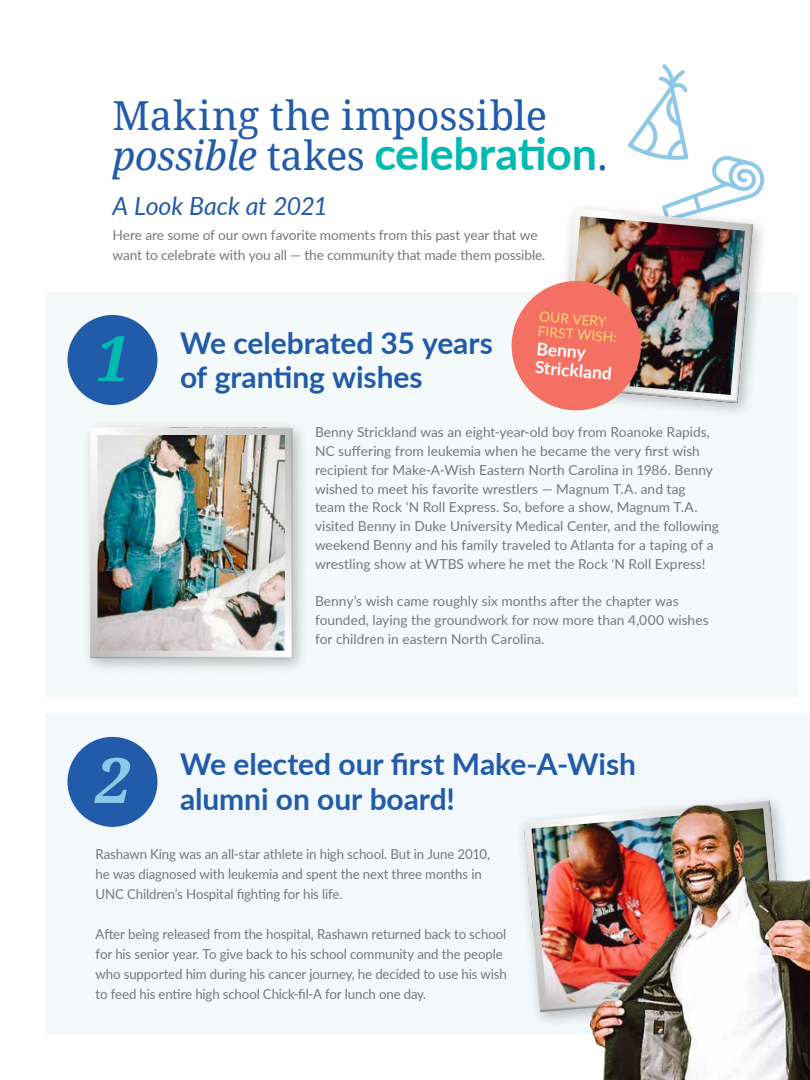
<style>
.page{position:relative;width:810px;height:1080px;background:#fff}
.page>*{position:absolute;margin:0;border:0;box-sizing:border-box;transform-origin:0 0}
.t1{font:italic 700 62.5px "Droid Serif";color:#00bab2}
.t2{font:italic 700 62.5px "Droid Serif";color:#8ec8e7}
.t3{font:700 45px "Lato";letter-spacing:-.005em;color:#00bab2}
.t4{font:40px "Droid Serif";letter-spacing:.005em;color:#215ba9}
.t5{font:700 30px/34.5px "Lato";letter-spacing:-.005em;color:#215ba9}
.t6{font:italic 25px "Lato";letter-spacing:-.01em;color:#215ba9}
.t7{font:700 17.5px/18.9px "Lato";color:#fff}
.t8{font:13.75px/18.8px "Lato";letter-spacing:-.005em;color:#75787b}
.t9{font:13.75px/20px "Lato";letter-spacing:-.005em;color:#75787b;scale:.96 1}
.t10{font:13.75px/14.9px "Lato";color:#fbd872}
.s1{font-family:"Droid Serif";font-weight:400;font-style:italic;font-size:40px;color:#215ba9}
.s2{font-family:"Droid Serif";font-weight:400;font-size:40px;color:#215ba9}
</style>
<div class="page">
<div style="left:45px;top:714px;width:765px;height:321px;background:#f3f8fc"></div>
<div style="left:45px;top:292px;width:754px;height:405px;background:#f3faf9"></div>
<div style="left:68px;top:315px;width:90px;height:90px;background:#215ba9;border-radius:50%"></div>
<div style="left:68px;top:737px;width:90px;height:90px;background:#215ba9;border-radius:50%"></div>
<div style="left:80px;top:419px;width:229px;height:257px;background:#000;opacity:.25"></div>
<img style="left:89px;top:426px;width:205px;height:233px">
<div style="left:514px;top:792px;width:289px;height:238px;background:#000;opacity:.25"></div>
<img style="left:522px;top:799px;width:266px;height:214px">
<img style="left:591px;top:804px;width:219px;height:276px">
<svg style="left:628px;top:64px;width:137px;height:136px"></svg>
<div style="left:549px;top:200px;width:220px;height:220px;background:#000;opacity:.25"></div>
<img style="left:557px;top:207px;width:198px;height:197px">
<svg style="left:511px;top:278px;width:133px;height:135px"></svg>
<h3 class="t4" style="left:112px;top:99px;width:436px">Making the impossible</h3>
<h2 class="t3" style="left:112px;top:120px;width:497px"><span class="s1">possible</span> <span class="s2">takes</span> celebration<span class="s2">.</span></h2>
<h3 class="t6" style="left:112px;top:188px;width:217px">A Look Back at 2021</h3>
<p class="t8" style="left:112px;top:226px;width:435px;line-height:20px">Here are some of our own favorite moments from this past year that we want to celebrate with you all — the community that made them possible.</p>
<h1 class="t1" style="left:95px;top:333px;width:36px">1</h1>
<h3 class="t5" style="left:180px;top:327px;width:314px">We celebrated 35 years of granting wishes</h3>
<p class="t10" style="left:540px;top:309px;width:80px;rotate:5deg">OUR VERY<br>FIRST WISH:</p>
<p class="t7" style="left:537px;top:340px;width:79px;rotate:5deg">Benny<br>Strickland</p>
<p class="t8" style="left:315px;top:424px;width:405px">Benny Strickland was an eight-year-old boy from Roanoke Rapids, NC suffering from leukemia when he became the very first wish recipient for Make-A-Wish Eastern North Carolina in 1986. Benny wished to meet his favorite wrestlers — Magnum T.A. and tag team the Rock ‘N Roll Express. So, before a show, Magnum T.A. visited Benny in Duke University Medical Center, and the following weekend Benny and his family traveled to Atlanta for a taping of a wrestling show at WTBS where he met the Rock ‘N Roll Express!</p>
<p class="t8" style="left:315px;top:591px;width:395px">Benny’s wish came roughly six months after the chapter was founded, laying the groundwork for now more than 4,000 wishes for children in eastern North Carolina.</p>
<h3 class="t5" style="left:180px;top:746px;width:458px">We elected our first Make-A-Wish alumni on our board!</h3>
<p class="t9" style="left:96px;top:845px;width:412px">Rashawn King was an all-star athlete in high school. But in June 2010, he was diagnosed with leukemia and spent the next three months in<br>UNC Children’s Hospital fighting for his life.</p>
<p class="t9" style="left:96px;top:924px;width:430px">After being released from the hospital, Rashawn returned back to school for his senior year. To give back to his school community and the people who supported him during his cancer journey, he decided to use his wish to feed his entire high school Chick-fil-A for lunch one day.</p>
<h1 class="t2" style="left:95px;top:755px;width:36px">2</h1>
</div>
